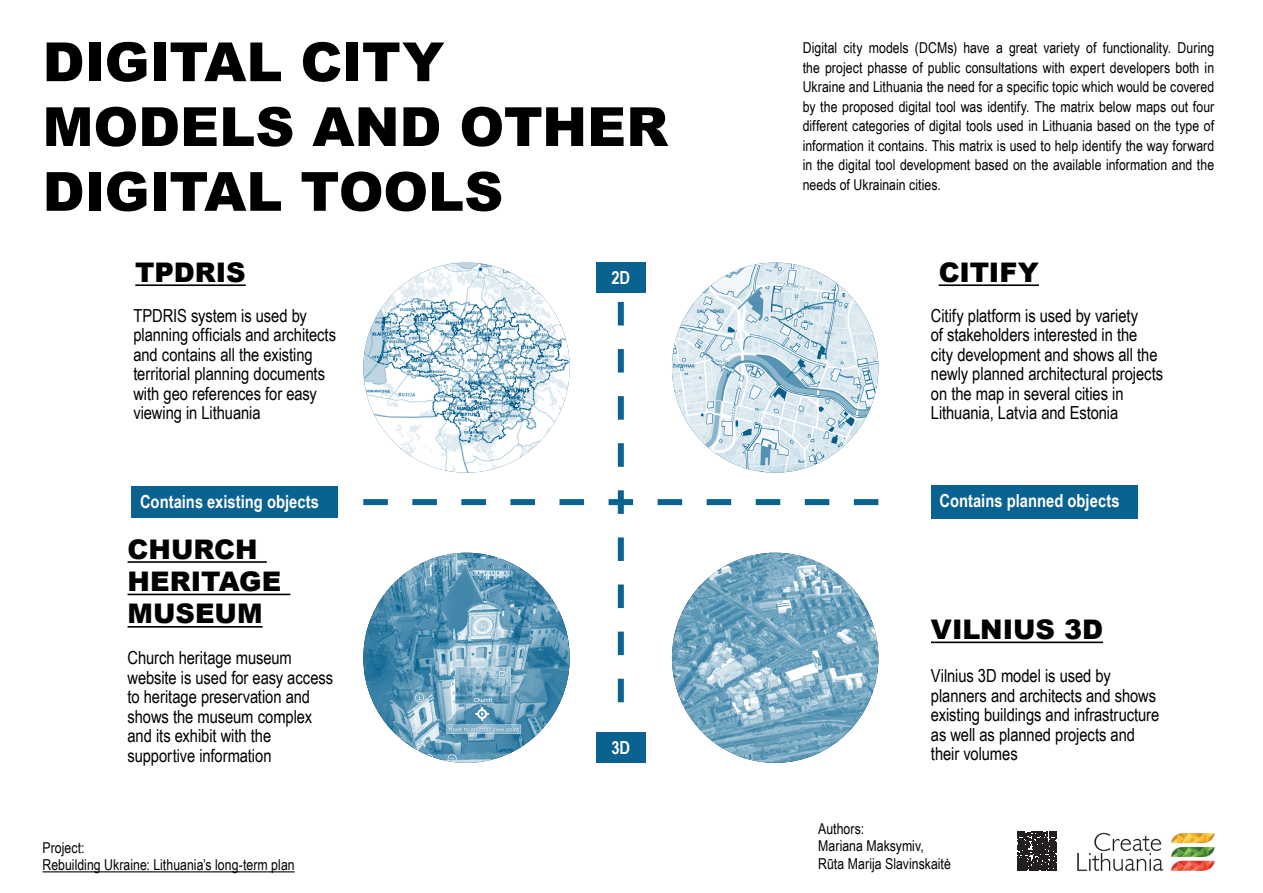
<style>
.page{position:relative;width:1263px;height:893px;background:#fff}
.page>*{position:absolute;margin:0;border:0;box-sizing:border-box;transform-origin:0 0}
.t1{font:900 54px/64.8px "Arial";letter-spacing:-.005em;color:#000}
.t2{font:900 27px/32.4px "Arial";color:#000}
.Regular_text{font:18px/19.5px "Arial Narrow";letter-spacing:-.005em;color:#000}
.t3{font:700 18px "Arial Narrow";color:#fff}
.Regular_text-2{font:15px/19.5px "Arial Narrow";color:#000;text-align:justify}
</style>
<div class="page">
<img style="left:1077px;top:832px;width:138px;height:39px">
<hr style="left:43px;top:871px;width:252px;height:1px;background:#000">
<svg style="left:1017px;top:832px;width:39px;height:39px;background:#383435"></svg>
<img style="left:386px;top:263px;width:161px;height:39px">
<img style="left:694px;top:263px;width:162px;height:39px">
<img style="left:372px;top:702px;width:189px;height:61px">
<img style="left:681px;top:702px;width:188px;height:61px">
<hr style="left:939px;top:284px;width:100px;height:2px;background:#000">
<div style="left:596px;top:263px;width:50px;height:30px;background:#096290"></div>
<div style="left:596px;top:732px;width:50px;height:31px;background:#096290"></div>
<div style="left:132px;top:486px;width:206px;height:32px;background:#096290"></div>
<div style="left:931px;top:485px;width:206px;height:34px;background:#096290"></div>
<hr style="left:135px;top:284px;width:111px;height:2px;background:#000">
<hr style="left:128px;top:561px;width:139px;height:2px;background:#000">
<hr style="left:128px;top:594px;width:162px;height:1px;background:#000">
<hr style="left:128px;top:626px;width:135px;height:2px;background:#000">
<hr style="left:931px;top:641px;width:172px;height:2px;background:#000">
<svg style="left:363px;top:302px;width:515px;height:400px"></svg>
<p class="t1" style="left:43px;top:28px;width:627px">DIGITAL CITY<br>MODELS AND OTHER<br>DIGITAL TOOLS</p>
<p class="Regular_text-2" style="left:803px;top:38px;width:413px">Digital city models (DCMs) have a great variety of functionality. During the project phasse of public consultations with expert developers both in Ukraine and Lithuania the need for a specific topic which would be covered by the proposed digital tool was identify. The matrix below maps out four different categories of digital tools used in Lithuania based on the type of information it contains. This matrix is used to help identify the way forward in the digital tool development based on the available information and the needs of Ukrainain cities.</p>
<p class="t2" style="left:135px;top:255px;width:112px">TPDRIS</p>
<p class="Regular_text" style="left:133px;top:305px;width:204px">TPDRIS system is used by planning officials and architects and contains all the existing territorial planning documents with geo references for easy viewing in Lithuania</p>
<p class="t3" style="left:611px;top:264px;width:20px">2D</p>
<p class="t2" style="left:939px;top:255px;width:102px">CITIFY</p>
<p class="Regular_text" style="left:931px;top:305px;width:234px">Citify platform is used by variety<br>of stakeholders interested in the city development and shows all the newly planned architectural projects on the map in several cities in Lithuania, Latvia and Estonia</p>
<p class="t3" style="left:140px;top:488px;width:181px">Contains existing objects</p>
<p class="t3" style="left:939px;top:487px;width:182px">Contains planned objects</p>
<p class="t2" style="left:128px;top:532px;width:155px">CHURCH<br>HERITAGE<br>MUSEUM</p>
<p class="Regular_text" style="left:128px;top:647px;width:207px">Church heritage museum website is used for easy access to heritage preservation and shows the museum complex and its exhibit with the supportive information</p>
<p class="Regular_text-2" style="left:43px;top:837px;width:44px">Project:</p>
<p class="Regular_text-2" style="left:43px;top:855px;width:254px">Rebuilding Ukraine: Lithuania’s long-term plan</p>
<p class="t3" style="left:611px;top:734px;width:20px">3D</p>
<p class="t2" style="left:931px;top:612px;width:174px">VILNIUS 3D</p>
<p class="Regular_text" style="left:931px;top:666px;width:230px">Vilnius 3D model is used by planners and architects and shows existing buildings and infrastructure as well as planned projects and their volumes</p>
<p class="Regular_text-2" style="left:818px;top:818px;width:47px">Authors:</p>
<p class="Regular_text-2" style="left:818px;top:836px;width:107px">Mariana Maksymiv,</p>
<p class="Regular_text-2" style="left:818px;top:853px;width:134px">Rūta Marija Slavinskaitė</p>
</div>
